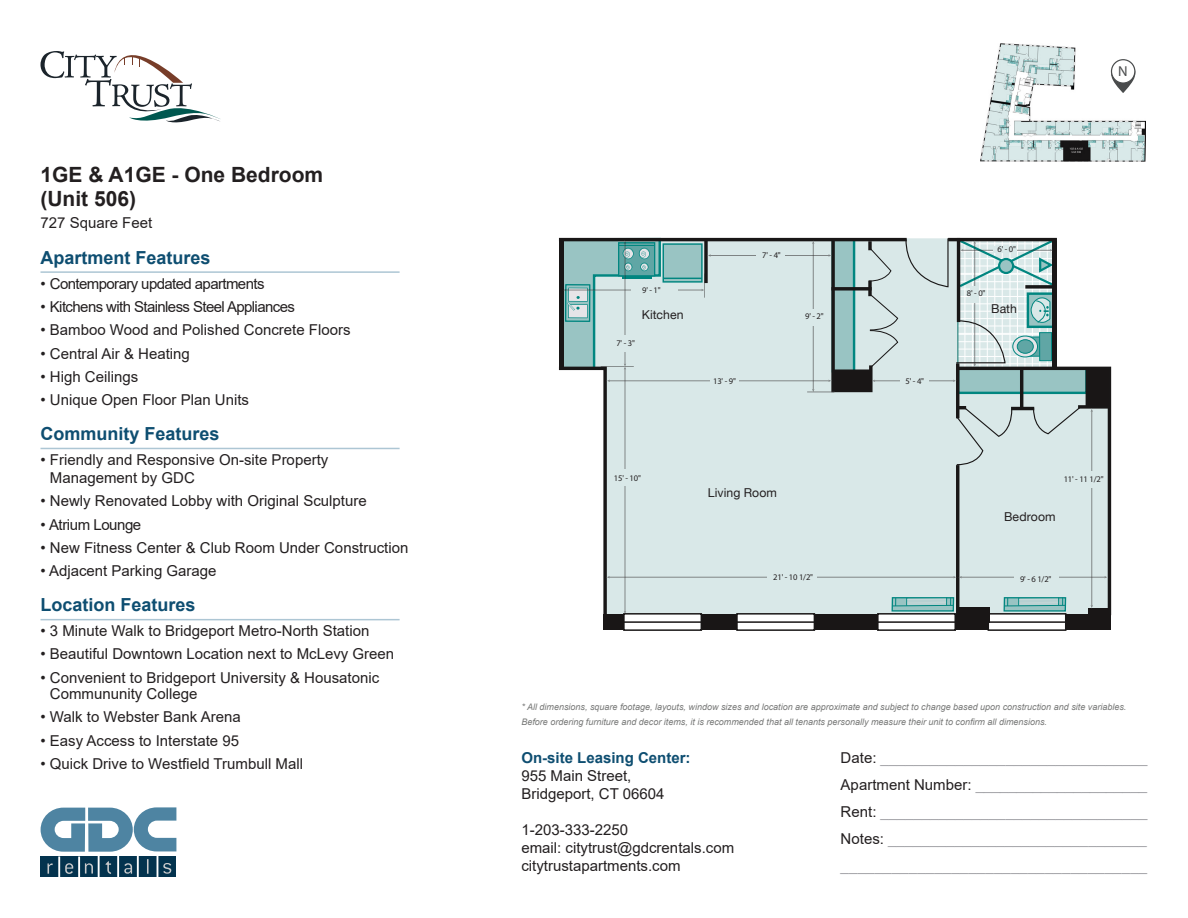
<style>
.page{position:relative;width:1188px;height:918px;background:#fff}
.page>*{position:absolute;margin:0;border:0;box-sizing:border-box;transform-origin:0 0}
.t1{font:700 21px "Arial";color:#231f20}
.t2{font:700 18px "Arial";color:#0e4e71}
.t3{font:15px/18px "Arial";color:#231f20}
.t4{font:15px "Arial";color:#a0a1a5}
.t5{font:15px "Arial";letter-spacing:-.04em;color:#231f20}
.t6{font:700 15px "Arial";color:#0e4e71}
.t7{font:15px "Arial";letter-spacing:-.03em;color:#231f20}
.t8{font:14.4px "Myriad Pro";color:#494b4c}
.t9{font:12.3px "Helvetica Neue LT";letter-spacing:.005em;color:#231f20}
.t10{font:italic 9px/15px "Arial";color:#777877}
.t11{font:8.55px "Myriad Pro";letter-spacing:-.02em;color:#231f20}
.s1{color:#231f20}
</style>
<div class="page">
<hr style="left:40px;top:271px;width:360px;height:2px;background:#adc6d4">
<hr style="left:40px;top:448px;width:360px;height:1px;background:#adc6d4">
<svg style="left:40px;top:51px;width:180px;height:71px"></svg>
<svg style="left:41px;top:807px;width:135px;height:70px"></svg>
<img style="left:980px;top:43px;width:166px;height:119px">
<div style="left:662px;top:241px;width:145px;height:373px;background:#d9e8e8"></div>
<div style="left:663px;top:244px;width:39px;height:38px;background:#99c4c3"></div>
<div style="left:663px;top:243px;width:40px;height:40px;border:1px solid #018680"></div>
<hr style="left:664px;top:278px;width:38px;height:1px;background:#018680">
<svg style="left:704px;top:241px;width:4px;height:42px"></svg>
<hr style="left:559px;top:238px;width:348px;height:3px;background:#191717">
<div style="left:603px;top:614px;width:508px;height:15px;background:#191616"></div>
<div style="left:737px;top:614px;width:77px;height:16px;background:#fff"></div>
<div style="left:736px;top:613px;width:79px;height:18px;border:2px solid #191717"></div>
<hr style="left:737px;top:621px;width:77px;height:2px;background:#191717">
<div style="left:624px;top:614px;width:77px;height:16px;background:#fff"></div>
<div style="left:623px;top:613px;width:79px;height:18px;border:2px solid #191717"></div>
<hr style="left:624px;top:621px;width:77px;height:2px;background:#191717">
<hr style="left:710px;top:255px;width:119px;height:1px;background:#231f20">
<hr style="left:565px;top:290px;width:137px;height:1px;background:#231f20">
<svg style="left:701px;top:273px;width:4px;height:25px"></svg>
<hr style="left:609px;top:577px;width:345px;height:1px;background:#231f20">
<div style="left:756px;top:249px;width:28px;height:13px;background:#d9e8e8"></div>
<div style="left:631px;top:284px;width:47px;height:12px;background:#d9e8e8"></div>
<div style="left:767px;top:570px;width:50px;height:15px;background:#d9e8e8"></div>
<hr style="left:609px;top:381px;width:220px;height:1px;background:#231f20">
<svg style="left:807px;top:237px;width:305px;height:394px;background:#c3d3d2"></svg>
<svg style="left:558px;top:237px;width:104px;height:382px"></svg>
<div style="left:710px;top:375px;width:29px;height:12px;background:#d9e8e8"></div>
<hr style="left:40px;top:619px;width:360px;height:1px;background:#adc6d4">
<div style="left:1112px;top:60px;width:23px;height:23px;background:#fff;border-radius:50%"></div>
<div style="left:1111px;top:59px;width:24px;height:25px;border:1px solid #494b4c;border-radius:50%"></div>
<svg style="left:1110px;top:70px;width:26px;height:23px"></svg>
<p class="t1" style="left:40px;top:159px;width:284px">1GE &amp; A1GE - One Bedroom</p>
<p class="t1" style="left:40px;top:183px;width:97px">(Unit 506)</p>
<p class="t3" style="left:40px;top:214px;width:113px">727 Square Feet</p>
<p class="t2" style="left:40px;top:245px;width:172px">Apartment Features</p>
<p class="t5" style="left:40px;top:273px;width:226px">• Contemporary updated apartments</p>
<p class="t5" style="left:40px;top:297px;width:256px">• Kitchens with Stainless Steel Appliances</p>
<p class="t3" style="left:40px;top:321px;width:312px">• Bamboo Wood and Polished Concrete Floors</p>
<p class="t3" style="left:40px;top:344px;width:151px">• Central Air &amp; Heating</p>
<p class="t3" style="left:40px;top:367px;width:99px">• High Ceilings</p>
<p class="t3" style="left:40px;top:391px;width:210px">• Unique Open Floor Plan Units</p>
<p class="t2" style="left:40px;top:421px;width:181px">Community Features</p>
<p class="t3" style="left:50px;top:451px;width:280px;text-indent:-9px">• Friendly and Responsive On-site Property<br>Management by GDC</p>
<p class="t3" style="left:40px;top:492px;width:328px">• Newly Renovated Lobby with Original Sculpture</p>
<p class="t7" style="left:40px;top:514px;width:102px">• Atrium Lounge</p>
<p class="t3" style="left:40px;top:538px;width:369px">• New Fitness Center &amp; Club Room Under Construction</p>
<p class="t3" style="left:40px;top:562px;width:178px">• Adjacent Parking Garage</p>
<p class="t2" style="left:40px;top:592px;width:157px">Location Features</p>
<p class="t3" style="left:40px;top:622px;width:330px">• 3 Minute Walk to Bridgeport Metro-North Station</p>
<p class="t3" style="left:40px;top:645px;width:355px">• Beautiful Downtown Location next to McLevy Green</p>
<p class="t3" style="left:50px;top:669px;width:331px;line-height:16.5px;text-indent:-9px">• Convenient to Bridgeport University &amp; Housatonic<br>Commununity College</p>
<p class="t3" style="left:40px;top:708px;width:202px">• Walk to Webster Bank Arena</p>
<p class="t3" style="left:40px;top:731px;width:200px">• Easy Access to Interstate 95</p>
<p class="t3" style="left:40px;top:754px;width:264px">• Quick Drive to Westfield Trumbull Mall</p>
<p class="t8" style="left:1118px;top:62px;width:11px">N</p>
<p class="t11" style="left:762px;top:250px;width:20px">7' - 4"</p>
<p class="t11" style="left:998px;top:244px;width:20px">6' - 0"</p>
<p class="t11" style="left:642px;top:285px;width:20px">9' - 1"</p>
<p class="t11" style="left:967px;top:288px;width:20px">8' - 0"</p>
<p class="t9" style="left:642px;top:307px;width:44px">Kitchen</p>
<p class="t11" style="left:805px;top:311px;width:20px">9' - 2"</p>
<p class="t9" style="left:991px;top:301px;width:27px">Bath</p>
<p class="t11" style="left:616px;top:338px;width:20px">7' - 3"</p>
<p class="t11" style="left:713px;top:376px;width:24px">13' - 9"</p>
<p class="t11" style="left:906px;top:376px;width:20px">5' - 4"</p>
<p class="t11" style="left:614px;top:473px;width:29px">15' - 10"</p>
<p class="t11" style="left:1064px;top:474px;width:41px">11' - 11 1/2"</p>
<p class="t9" style="left:708px;top:485px;width:71px">Living Room</p>
<p class="t9" style="left:1004px;top:509px;width:53px">Bedroom</p>
<p class="t11" style="left:773px;top:572px;width:41px">21' - 10 1/2"</p>
<p class="t11" style="left:1020px;top:573px;width:33px">9' - 6 1/2"</p>
<p class="t10" style="left:521px;top:700px;width:606px">* All dimensions, square footage, layouts, window sizes and location are approximate and subject to change based upon construction and site variables.<br>Before ordering furniture and decor items, it is recommended that all tenants personally measure their unit to confirm all dimensions.</p>
<p class="t6" style="left:521px;top:747px;width:171px">On-site Leasing Center:</p>
<p class="t3" style="left:521px;top:767px;width:112px">955 Main Street,</p>
<p class="t3" style="left:521px;top:785px;width:145px">Bridgeport, CT 06604</p>
<p class="t3" style="left:521px;top:821px;width:108px">1-203-333-2250</p>
<p class="t3" style="left:521px;top:839px;width:214px">email: citytrust@gdcrentals.com</p>
<p class="t3" style="left:521px;top:857px;width:161px">citytrustapartments.com</p>
<p class="t4" style="left:841px;top:748px;width:308px"><span class="s1">Date:</span> ________________________________</p>
<p class="t4" style="left:841px;top:775px;width:308px"><span class="s1">Apartment Number:</span> _____________________</p>
<p class="t4" style="left:841px;top:802px;width:308px"><span class="s1">Rent:</span> ________________________________</p>
<p class="t4" style="left:841px;top:829px;width:308px"><span class="s1">Notes:</span> _______________________________</p>
<p class="t4" style="left:841px;top:856px;width:308px">____________________________________</p>
</div>
